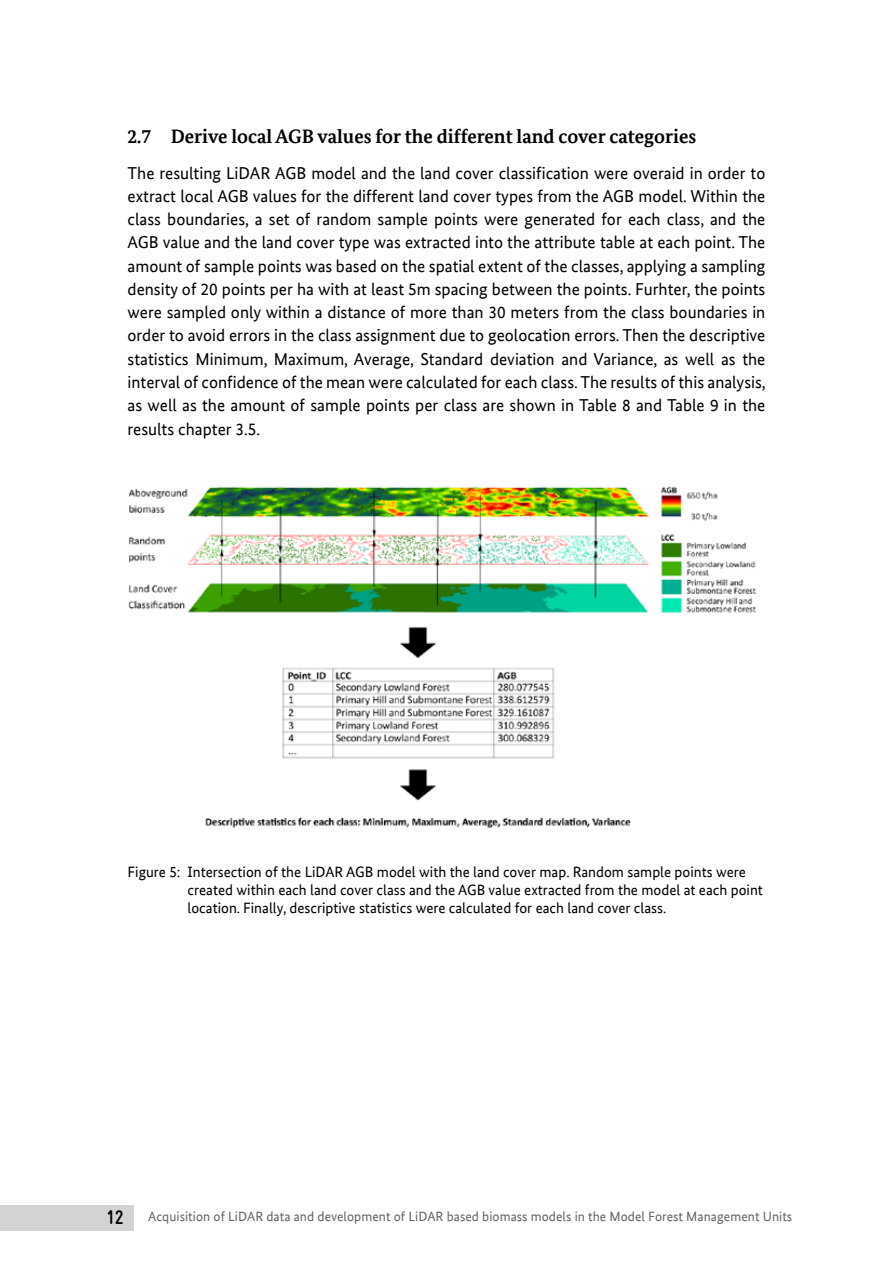
<style>
.page{position:relative;width:893px;height:1263px;background:#fff}
.page>*{position:absolute;margin:0;border:0;box-sizing:border-box;transform-origin:0 0}
.t1{font:700 19.5px "Bundes Serif Office";color:#000}
.t2{font:17.25px/23.2px "Bundes Sans Office";color:#000;text-align:justify}
.t3{font:15px/18px "Bundes Sans Office";color:#000}
.t4{font:13.5px "Bundes Sans Office";letter-spacing:.005em;color:#636466}
.s1{font-family:"Gravur";font-weight:700;font-stretch:condensed;font-size:19.5px;color:#000}
</style>
<div class="page">
<div style="left:0;top:1205px;width:134px;height:26px;background:#d1d3d4"></div>
<img style="left:128px;top:486px;width:629px;height:342px">
<p class="t1" style="left:128px;top:125px;width:570px">2.7 Derive local AGB values for the different land cover categories</p>
<p class="t2" style="left:128px;top:161px;width:640px">The resulting LiDAR AGB model and the land cover classification were overaid in order to extract local AGB values for the different land cover types from the AGB model. Within the class boundaries, a set of random sample points were generated for each class, and the AGB value and the land cover type was extracted into the attribute table at each point. The amount of sample points was based on the spatial extent of the classes, applying a sampling density of 20 points per ha with at least 5m spacing between the points. Furhter, the points were sampled only within a distance of more than 30 meters from the class boundaries in order to avoid errors in the class assignment due to geolocation errors. Then the descriptive statistics Minimum, Maximum, Average, Standard deviation and Variance, as well as the interval of confidence of the mean were calculated for each class. The results of this analysis, as well as the amount of sample points per class are shown in Table 8 and Table 9 in the results chapter 3.5.</p>
<p class="t3" style="left:188px;top:863px;width:577px;text-indent:-60px">Figure 5: Intersection of the LiDAR AGB model with the land cover map. Random sample points were created within each land cover class and the AGB value extracted from the model at each point location. Finally, descriptive statistics were calculated for each land cover class.</p>
<p class="t4" style="left:106px;top:1209px;width:687px"><span class="s1">12</span> Acquisition of LiDAR data and development of LiDAR based biomass models in the Model Forest Management Units</p>
</div>
